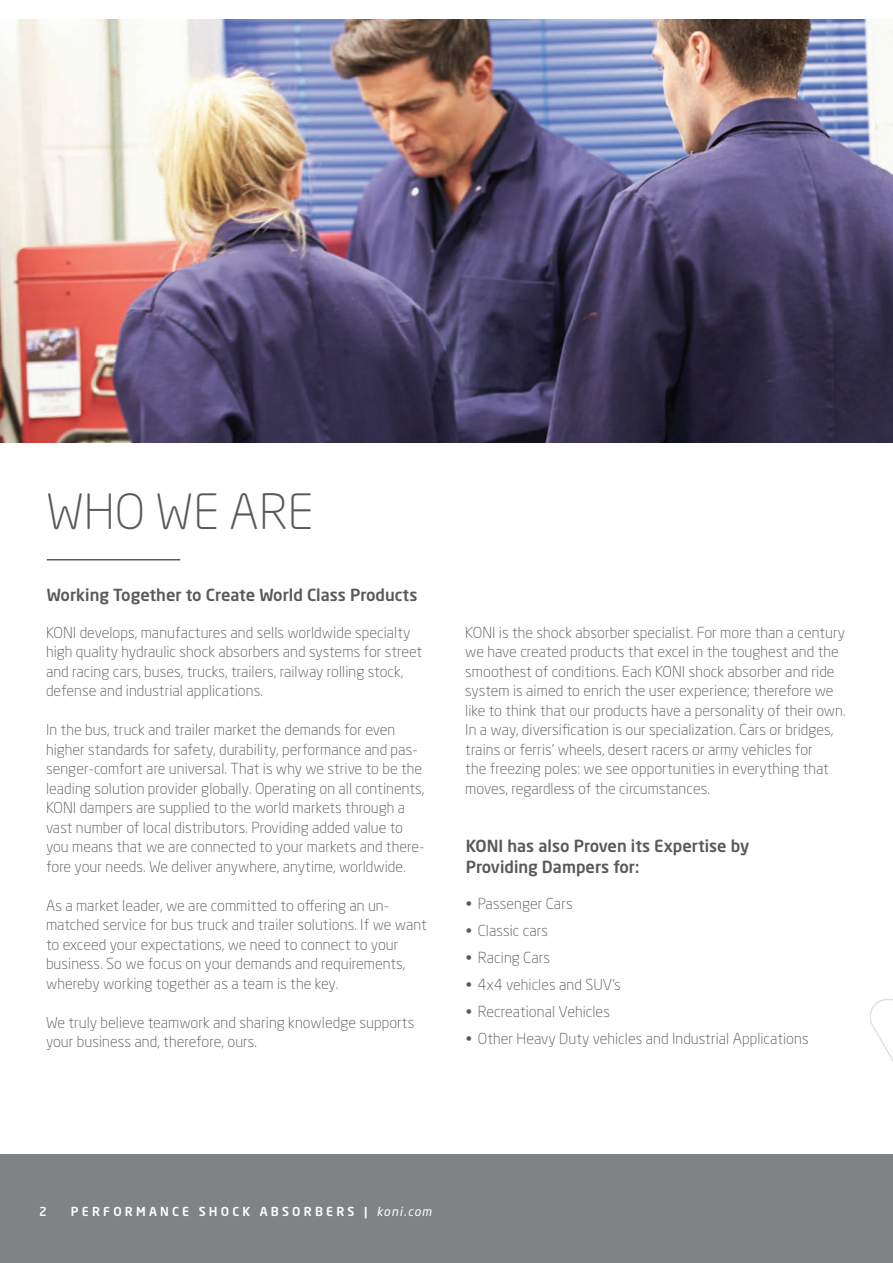
<style>
.page{position:relative;width:893px;height:1263px;background:#fff}
.page>*{position:absolute;margin:0;border:0;box-sizing:border-box;transform-origin:0 0}
.t1{font:300 48px "Neo Sans W1 G";color:#58595b}
.t2{font:500 16.5px/21px "Neo Sans W1 G";color:#58595b}
.t3{font:300 15px/19.5px "Neo Sans W1 G";letter-spacing:.005em;color:#58595b}
.t4{font:500 12.3px "Neo Sans W1 G";letter-spacing:.26em;color:#fff}
.t5{font:500 12.15px "Neo Sans W1 G";color:#fff}
.s1{font-weight:400;font-style:italic}
</style>
<div class="page">
<div style="left:0;top:1154px;width:893px;height:109px;background:#808285"></div>
<img style="left:0;top:20px;width:893px;height:422px">
<svg style="left:870px;top:999px;width:23px;height:63px"></svg>
<hr style="left:47px;top:559px;width:133px;height:1px;background:#58595b">
<h1 class="t1" style="left:46px;top:482px;width:269px">WHO WE ARE</h1>
<p class="t2" style="left:47px;top:584px;width:372px">Working Together to Create World Class Products</p>
<p class="t3" style="left:46px;top:622px;width:378px">KONI develops, manufactures and sells worldwide specialty high quality hydraulic shock absorbers and systems for street and racing cars, buses, trucks, trailers, railway rolling stock, defense and industrial applications.</p>
<p class="t3" style="left:46px;top:720px;width:380px">In the bus, truck and trailer market the demands for even higher standards for safety, durability, performance and pas&shy;senger-comfort are universal. That is why we strive to be the leading solution provider globally. Operating on all continents, KONI dampers are supplied to the world markets through a vast number of local distributors. Providing added value to you means that we are connected to your markets and there&shy;fore your needs. We deliver anywhere, anytime, worldwide.</p>
<p class="t3" style="left:46px;top:895px;width:382px">As a market leader, we are committed to offering an un&shy;matched service for bus truck and trailer solutions. If we want to exceed your expectations, we need to connect to your business. So we focus on your demands and requirements, whereby working together as a team is the key.</p>
<p class="t3" style="left:46px;top:1012px;width:370px">We truly believe teamwork and sharing knowledge supports your business and, therefore, ours.</p>
<p class="t3" style="left:465px;top:622px;width:382px">KONI is the shock absorber specialist. For more than a century we have created products that excel in the toughest and the smoothest of conditions. Each KONI shock absorber and ride system is aimed to enrich the user experience; therefore we like to think that our products have a personality of their own.<br>In a way, diversification is our specialization. Cars or bridges, trains or ferris’ wheels, desert racers or army vehicles for<br>the freezing poles: we see opportunities in everything that moves, regardless of the circumstances.</p>
<p class="t2" style="left:466px;top:835px;width:285px">KONI has also Proven its Expertise by<br>Providing Dampers for:</p>
<p class="t3" style="left:466px;top:893px;width:108px">• Passenger Cars</p>
<p class="t3" style="left:466px;top:920px;width:84px">• Classic cars</p>
<p class="t3" style="left:466px;top:947px;width:86px">• Racing Cars</p>
<p class="t3" style="left:466px;top:974px;width:156px">• 4x4 vehicles and SUV's</p>
<p class="t3" style="left:466px;top:1001px;width:146px">• Recreational Vehicles</p>
<p class="t3" style="left:466px;top:1028px;width:344px">• Other Heavy Duty vehicles and Industrial Applications</p>
<p class="t5" style="left:39px;top:1204px;width:9px">2</p>
<p class="t4" style="left:71px;top:1204px;width:362px">PERFORMANCE SHOCK ABSORBERS | <span class="s1">koni.com</span></p>
</div>
